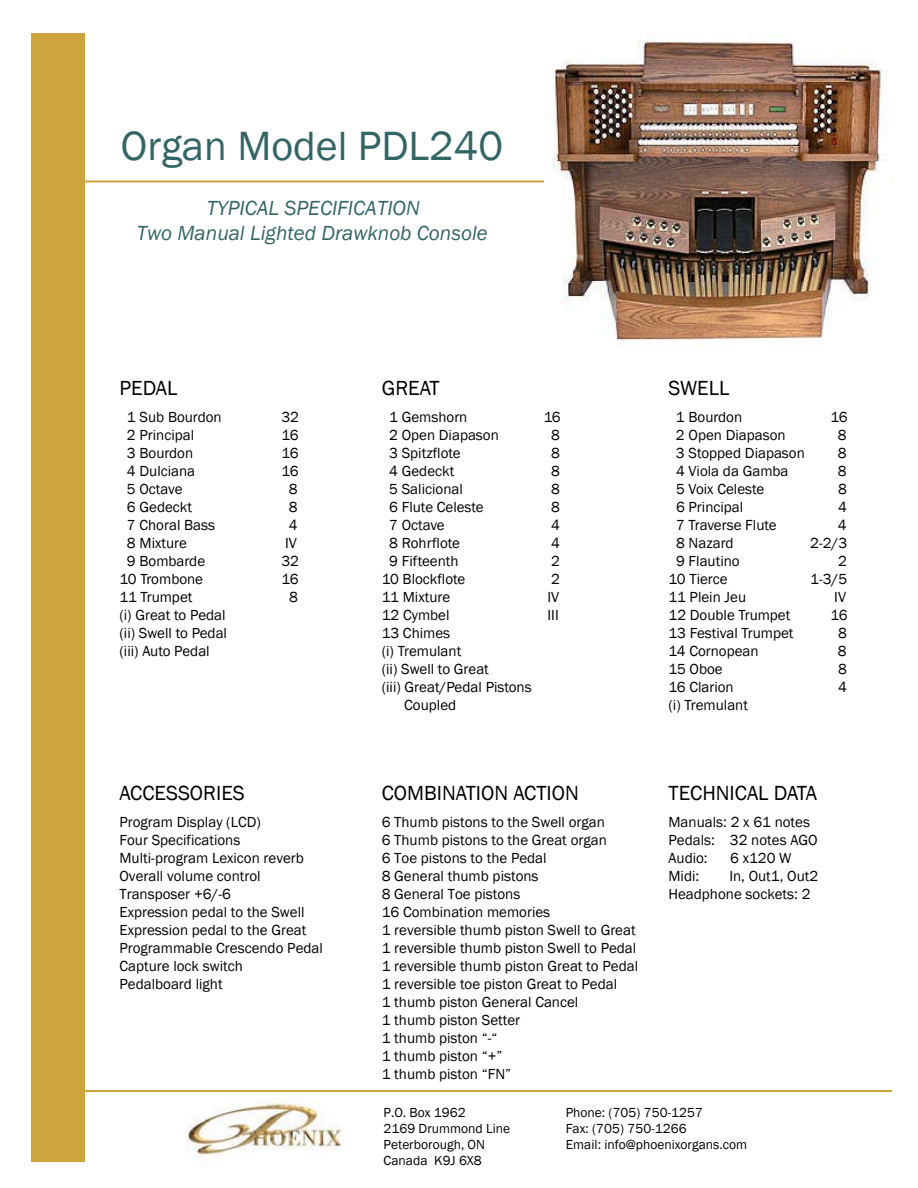
<style>
.page{position:relative;width:918px;height:1188px;background:#fff}
.page>*{position:absolute;margin:0;border:0;box-sizing:border-box;transform-origin:0 0}
.t1{font:42px "Franklin Gothic";color:#336565}
.t2{font:21px "Franklin Gothic";color:#000}
.t3{font:italic 21px/25.2px "Franklin Gothic";color:#336565;text-align:center}
.t4{font:15px/18px "Franklin Gothic";color:#000}
.t5{font:13.5px/16.2px "Franklin Gothic";color:#000}
</style>
<div class="page">
<div style="left:77px;top:181px;width:815px;height:1px;border:2px solid #cda53f"></div>
<div style="left:77px;top:1090px;width:815px;height:2px;border:2px solid #cda53f"></div>
<div style="left:32px;top:33px;width:54px;height:1128px;background:#cda53f"></div>
<img style="left:186px;top:1099px;width:156px;height:59px">
<img style="left:545px;top:40px;width:346px;height:300px">
<h1 class="t1" style="left:121px;top:120px;width:383px">Organ Model PDL240</h1>
<h2 class="t3" style="left:137px;top:195px;width:352px">TYPICAL SPECIFICATION<br>Two Manual Lighted Drawknob Console</h2>
<h2 class="t2" style="left:119px;top:375px;width:59px">PEDAL</h2>
<p class="t4" style="left:127px;top:408px;width:96px">1 Sub Bourdon</p>
<p class="t4" style="left:281px;top:408px;width:19px">32</p>
<p class="t4" style="left:127px;top:426px;width:69px">2 Principal</p>
<p class="t4" style="left:281px;top:426px;width:19px">16</p>
<p class="t4" style="left:127px;top:444px;width:68px">3 Bourdon</p>
<p class="t4" style="left:281px;top:444px;width:19px">16</p>
<p class="t4" style="left:127px;top:462px;width:70px">4 Dulciana</p>
<p class="t4" style="left:281px;top:462px;width:19px">16</p>
<p class="t4" style="left:127px;top:480px;width:57px">5 Octave</p>
<p class="t4" style="left:289px;top:480px;width:10px">8</p>
<p class="t4" style="left:127px;top:498px;width:67px">6 Gedeckt</p>
<p class="t4" style="left:289px;top:498px;width:10px">8</p>
<p class="t4" style="left:127px;top:516px;width:90px">7 Choral Bass</p>
<p class="t4" style="left:289px;top:516px;width:10px">4</p>
<p class="t4" style="left:127px;top:534px;width:61px">8 Mixture</p>
<p class="t4" style="left:285px;top:534px;width:13px">IV</p>
<p class="t4" style="left:127px;top:552px;width:80px">9 Bombarde</p>
<p class="t4" style="left:281px;top:552px;width:19px">32</p>
<p class="t4" style="left:119px;top:570px;width:85px">10 Trombone</p>
<p class="t4" style="left:281px;top:570px;width:19px">16</p>
<p class="t4" style="left:119px;top:588px;width:74px">11 Trumpet</p>
<p class="t4" style="left:289px;top:588px;width:10px">8</p>
<p class="t4" style="left:119px;top:606px;width:109px;text-align:justify">(i) Great to Pedal (ii) Swell to Pedal (iii) Auto Pedal</p>
<h2 class="t2" style="left:120px;top:780px;width:127px">ACCESSORIES</h2>
<p class="t4" style="left:119px;top:813px;width:205px">Program Display (LCD)<br>Four Specifications<br>Multi-program Lexicon reverb<br>Overall volume control<br>Transposer +6/-6<br>Expression pedal to the Swell<br>Expression pedal to the Great<br>Programmable Crescendo Pedal<br>Capture lock switch<br>Pedalboard light</p>
<h2 class="t2" style="left:382px;top:375px;width:59px">GREAT</h2>
<p class="t4" style="left:389px;top:408px;width:80px">1 Gemshorn</p>
<p class="t4" style="left:544px;top:408px;width:19px">16</p>
<p class="t4" style="left:389px;top:426px;width:111px">2 Open Diapason</p>
<p class="t4" style="left:551px;top:426px;width:10px">8</p>
<p class="t4" style="left:389px;top:444px;width:73px">3 Spitzflote</p>
<p class="t4" style="left:551px;top:444px;width:10px">8</p>
<p class="t4" style="left:389px;top:462px;width:67px">4 Gedeckt</p>
<p class="t4" style="left:551px;top:462px;width:10px">8</p>
<p class="t4" style="left:389px;top:480px;width:75px">5 Salicional</p>
<p class="t4" style="left:551px;top:480px;width:10px">8</p>
<p class="t4" style="left:389px;top:498px;width:96px">6 Flute Celeste</p>
<p class="t4" style="left:551px;top:498px;width:10px">8</p>
<p class="t4" style="left:389px;top:516px;width:57px">7 Octave</p>
<p class="t4" style="left:551px;top:516px;width:10px">4</p>
<p class="t4" style="left:389px;top:534px;width:72px">8 Rohrflote</p>
<p class="t4" style="left:551px;top:534px;width:10px">4</p>
<p class="t4" style="left:389px;top:552px;width:71px">9 Fifteenth</p>
<p class="t4" style="left:551px;top:552px;width:10px">2</p>
<p class="t4" style="left:382px;top:570px;width:85px">10 Blockflote</p>
<p class="t4" style="left:551px;top:570px;width:10px">2</p>
<p class="t4" style="left:382px;top:588px;width:70px">11 Mixture</p>
<p class="t4" style="left:547px;top:588px;width:13px">IV</p>
<p class="t4" style="left:382px;top:606px;width:69px">12 Cymbel</p>
<p class="t4" style="left:548px;top:606px;width:13px">III</p>
<p class="t4" style="left:382px;top:624px;width:70px">13 Chimes</p>
<p class="t4" style="left:382px;top:642px;width:81px">(i) Tremulant</p>
<p class="t4" style="left:382px;top:660px;width:109px">(ii) Swell to Great</p>
<p class="t4" style="left:382px;top:678px;width:151px">(iii) Great/Pedal Pistons</p>
<p class="t4" style="left:404px;top:696px;width:53px">Coupled</p>
<h2 class="t2" style="left:382px;top:780px;width:199px">COMBINATION ACTION</h2>
<p class="t4" style="left:382px;top:813px;width:258px">6 Thumb pistons to the Swell organ<br>6 Thumb pistons to the Great organ<br>6 Toe pistons to the Pedal<br>8 General thumb pistons<br>8 General Toe pistons<br>16 Combination memories<br>1 reversible thumb piston Swell to Great<br>1 reversible thumb piston Swell to Pedal<br>1 reversible thumb piston Great to Pedal<br>1 reversible toe piston Great to Pedal<br>1 thumb piston General Cancel<br>1 thumb piston Setter<br>1 thumb piston “-“<br>1 thumb piston “+”<br>1 thumb piston “FN”</p>
<h2 class="t2" style="left:668px;top:375px;width:62px">SWELL</h2>
<p class="t4" style="left:676px;top:408px;width:68px">1 Bourdon</p>
<p class="t4" style="left:830px;top:408px;width:19px">16</p>
<p class="t4" style="left:676px;top:426px;width:111px">2 Open Diapason</p>
<p class="t4" style="left:838px;top:426px;width:10px">8</p>
<p class="t4" style="left:676px;top:444px;width:130px">3 Stopped Diapason</p>
<p class="t4" style="left:838px;top:444px;width:10px">8</p>
<p class="t4" style="left:676px;top:462px;width:114px">4 Viola da Gamba</p>
<p class="t4" style="left:838px;top:462px;width:10px">8</p>
<p class="t4" style="left:676px;top:480px;width:90px">5 Voix Celeste</p>
<p class="t4" style="left:838px;top:480px;width:10px">8</p>
<p class="t4" style="left:676px;top:498px;width:69px">6 Principal</p>
<p class="t4" style="left:838px;top:498px;width:10px">4</p>
<p class="t4" style="left:676px;top:516px;width:102px">7 Traverse Flute</p>
<p class="t4" style="left:838px;top:516px;width:10px">4</p>
<p class="t4" style="left:676px;top:534px;width:59px">8 Nazard</p>
<p class="t4" style="left:810px;top:534px;width:38px">2-2/3</p>
<p class="t4" style="left:676px;top:552px;width:65px">9 Flautino</p>
<p class="t4" style="left:838px;top:552px;width:10px">2</p>
<p class="t4" style="left:669px;top:570px;width:60px">10 Tierce</p>
<p class="t4" style="left:810px;top:570px;width:38px">1-3/5</p>
<p class="t4" style="left:669px;top:588px;width:79px">11 Plein Jeu</p>
<p class="t4" style="left:834px;top:588px;width:13px">IV</p>
<p class="t4" style="left:669px;top:606px;width:123px">12 Double Trumpet</p>
<p class="t4" style="left:831px;top:606px;width:19px">16</p>
<p class="t4" style="left:669px;top:624px;width:126px">13 Festival Trumpet</p>
<p class="t4" style="left:838px;top:624px;width:10px">8</p>
<p class="t4" style="left:669px;top:642px;width:92px">14 Cornopean</p>
<p class="t4" style="left:838px;top:642px;width:10px">8</p>
<p class="t4" style="left:669px;top:660px;width:56px">15 Oboe</p>
<p class="t4" style="left:838px;top:660px;width:10px">8</p>
<p class="t4" style="left:669px;top:678px;width:67px">16 Clarion</p>
<p class="t4" style="left:838px;top:678px;width:10px">4</p>
<p class="t4" style="left:669px;top:696px;width:81px">(i) Tremulant</p>
<h2 class="t2" style="left:668px;top:780px;width:150px">TECHNICAL DATA</h2>
<p class="t4" style="left:668px;top:813px;width:151px">Manuals: 2 x 61 notes<br>Pedals: 32 notes AGO<br>Audio:</p>
<p class="t4" style="left:730px;top:849px;width:63px">6 x120 W</p>
<p class="t4" style="left:668px;top:867px;width:151px;text-indent:61px">In, Out1, Out2<br>Headphone sockets: 2</p>
<p class="t4" style="left:668px;top:867px;width:32px">Midi:</p>
<p class="t5" style="left:384px;top:1104px;width:128px">P.O. Box 1962<br>2169 Drummond Line<br>Peterborough, ON<br>Canada K9J 6X8</p>
<p class="t5" style="left:566px;top:1104px;width:183px">Phone: (705) 750-1257<br>Fax: (705) 750-1266<br>Email: info@phoenixorgans.com</p>
</div>
